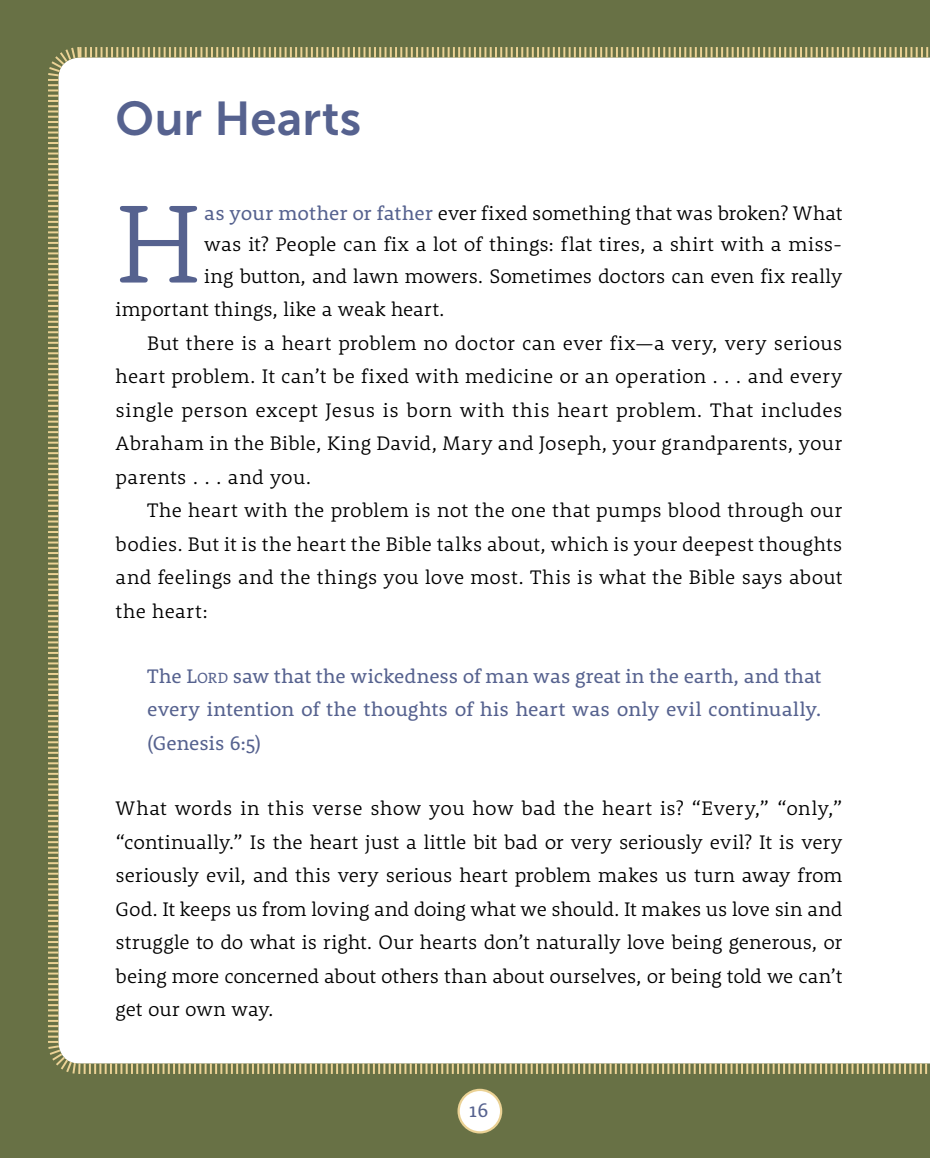
<style>
.page{position:relative;width:930px;height:1158px;background:#fff}
.page>*{position:absolute;margin:0;border:0;box-sizing:border-box;transform-origin:0 0}
.t1{font:300 113.75px "Rooney";color:#56628f}
.t2{font:47.25px "Museo Sans 700";letter-spacing:.005em;color:#56628f}
.t3{font:300 20.12px/33.6px "Rooney";letter-spacing:.015em;color:#000;text-align:justify}
.t4{font:20.12px/33.6px "Rooney";letter-spacing:.005em;color:#56628f;text-align:justify}
.s1{font-weight:400;color:#56628f}
.s2{font-style:inherit}
.s3{font-size:15.05px}
</style>
<div class="page">
<div style="left:0;top:0;width:929px;height:1158px;background:#687145"></div>
<div style="left:48px;top:47px;width:881px;height:1027px;background:#fff"></div>
<div style="left:458px;top:1090px;width:43px;height:42px;background:#fff;border-radius:50%"></div>
<div style="left:457px;top:1088px;width:45px;height:45px;border:2px solid #ebd295;border-radius:50%"></div>
<h2 class="t2" style="left:116px;top:93px;width:247px">Our Hearts</h2>
<h1 class="t1" style="left:116px;top:169px;width:87px">H</h1>
<p class="t3" style="left:204px;top:196px;width:639px;line-height:31.5px"><span class="s1">as your mother or father</span> ever fixed something that was broken? What was it? People can fix a lot of things: flat tires, a shirt with a miss&shy;ing button, and lawn mowers. Sometimes doctors can even fix really</p>
<p class="t3" style="left:116px;top:292px;width:330px">important things, like a weak heart.</p>
<p class="t3" style="left:147px;top:325px;width:696px">But there is a heart problem no doctor can ever fix—a very, very serious</p>
<p class="t3" style="left:116px;top:359px;width:728px">heart problem. It can’t be fixed with medicine or an operation . . . and every</p>
<p class="t3" style="left:116px;top:392px;width:728px">single person except Jesus is born with this heart problem. That includes</p>
<p class="t3" style="left:116px;top:426px;width:728px">Abraham in the Bible, King David, Mary and Joseph, your grandparents, your</p>
<p class="t3" style="left:116px;top:459px;width:197px">parents . . . and you.</p>
<p class="t3" style="left:147px;top:493px;width:696px">The heart with the problem is not the one that pumps blood through our</p>
<p class="t3" style="left:116px;top:526px;width:728px">bodies. But it is the heart the Bible talks about, which is your deepest thoughts</p>
<p class="t3" style="left:116px;top:560px;width:728px">and feelings and the things you love most. This is what the Bible says about</p>
<p class="t3" style="left:116px;top:593px;width:94px">the heart:</p>
<p class="t4" style="left:147px;top:658px;width:675px">The <span class="s2">L</span><span class="s3">ord</span> saw that the wickedness of man was great in the earth, and that every intention of the thoughts of his heart was only evil continually. (Genesis 6:5)</p>
<p class="t3" style="left:116px;top:790px;width:728px">What words in this verse show you how bad the heart is? “Every,” “only,” “continually.” Is the heart just a little bit bad or very seriously evil? It is very seriously evil, and this very serious heart problem makes us turn away from God. It keeps us from loving and doing what we should. It makes us love sin and struggle to do what is right. Our hearts don’t naturally love being generous, or being more concerned about others than about ourselves, or being told we can’t get our own way.</p>
<p class="t4" style="left:469px;top:1092px;width:21px">16</p>
</div>
